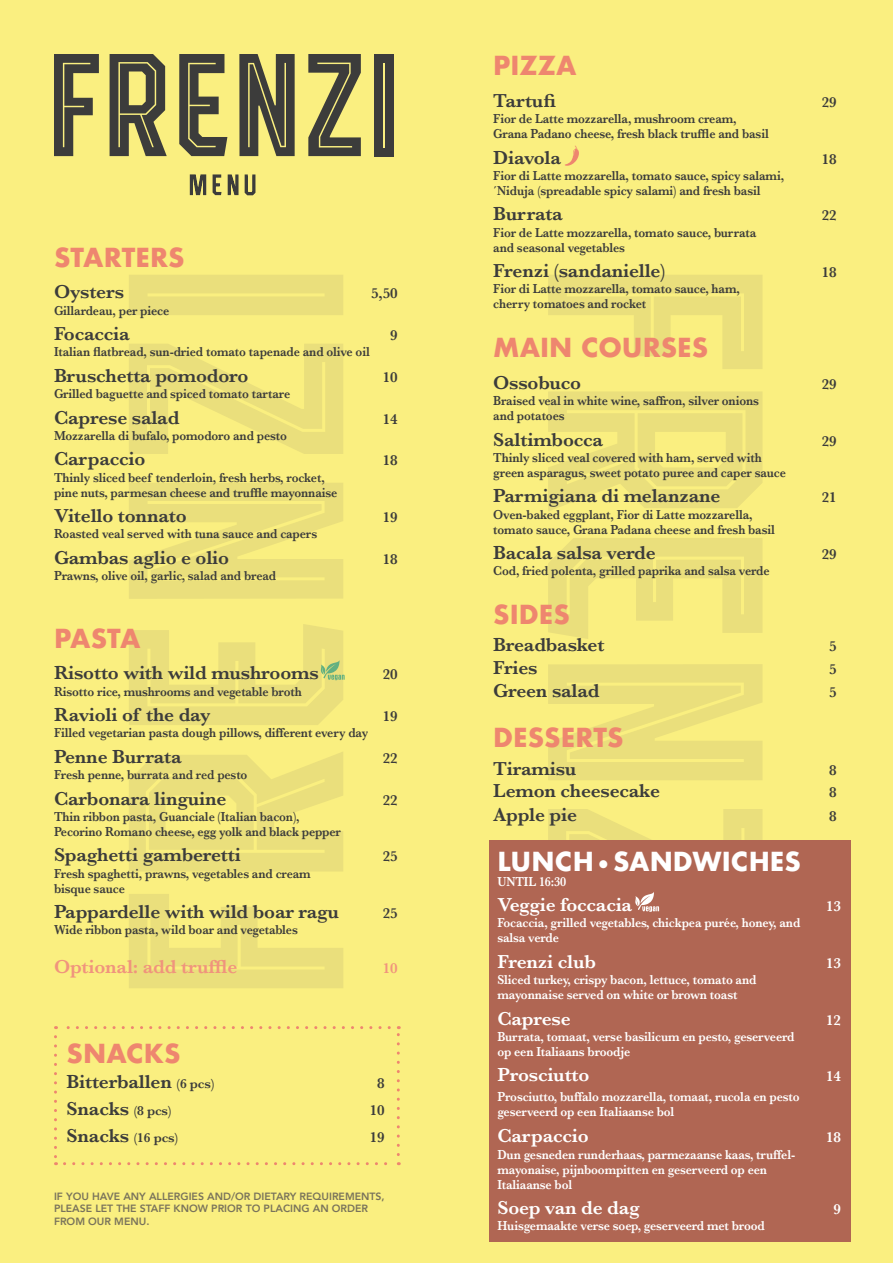
<style>
.page{position:relative;width:893px;height:1263px;background:#faef80}
.page>*{position:absolute;margin:0;border:0;box-sizing:border-box;transform-origin:0 0}
.t1{font:700 25.5px "Futura";color:#ee866f}
.t2{font:700 25.5px "Futura";color:#fff}
.t3{font:600 19.5px "Baskerville";letter-spacing:-.01em;color:#3c3c3b}
.t4{font:600 19.5px "Baskerville";letter-spacing:-.01em;color:#fff}
.t5{font:600 19.5px "Baskerville";letter-spacing:-.01em;color:#f0947d}
.t6{font:600 15px "Baskerville";letter-spacing:-.01em;color:#3c3c3b}
.t7{font:600 15px "Baskerville";letter-spacing:-.01em;color:#fff}
.t8{font:600 15px "Baskerville";color:#f0947d}
.t9{font:600 13.5px/15px "Baskerville";letter-spacing:-.01em;color:#3c3c3b;scale:.9 1}
.t10{font:600 13.5px/15px "Baskerville";letter-spacing:-.01em;color:#fff;scale:.9 1}
.t11{font:600 13.5px "Baskerville";letter-spacing:-.01em;color:#3c3c3b}
.t12{font:800 10.5px/12.6px "Avenir";color:#79735b}
.s1{font-size:13.5px}
.s2{font-size:19.5px}
</style>
<div class="page">
<svg style="left:548px;top:275px;width:214px;height:565px;fill:#eadf7c"></svg>
<svg style="left:129px;top:275px;width:214px;height:713px;fill:#eadf7c"></svg>
<svg style="left:565px;top:146px;width:14px;height:20px"></svg>
<div style="left:374px;top:54px;width:20px;height:102px;background:#3c3c3b"></div>
<svg style="left:54px;top:54px;width:45px;height:102px"></svg>
<svg style="left:110px;top:54px;width:57px;height:102px"></svg>
<svg style="left:179px;top:54px;width:48px;height:102px"></svg>
<svg style="left:239px;top:54px;width:56px;height:102px"></svg>
<svg style="left:308px;top:54px;width:53px;height:102px"></svg>
<hr style="left:383px;top:63px;width:2px;height:84px;background:#faef80">
<svg style="left:189px;top:174px;width:67px;height:22px"></svg>
<svg style="left:54px;top:1037px;width:3px;height:128px"></svg>
<svg style="left:65px;top:1162px;width:334px;height:3px"></svg>
<svg style="left:397px;top:1026px;width:3px;height:128px"></svg>
<svg style="left:56px;top:1026px;width:333px;height:3px"></svg>
<div style="left:489px;top:840px;width:361px;height:401px;background:#b06653"></div>
<svg style="left:321px;top:660px;width:24px;height:20px"></svg>
<svg style="left:635px;top:892px;width:24px;height:20px"></svg>
<h1 class="t1" style="left:54px;top:238px;width:132px">STARTERS</h1>
<h2 class="t3" style="left:54px;top:278px;width:72px">Oysters</h2>
<p class="t6" style="left:371px;top:283px;width:28px">5,50</p>
<p class="t9" style="left:54px;top:303px;width:130px">Gillardeau, per piece</p>
<h2 class="t3" style="left:54px;top:320px;width:77px">Focaccia</h2>
<p class="t6" style="left:390px;top:325px;width:9px">9</p>
<p class="t9" style="left:54px;top:344px;width:352px">Italian flatbread, sun-dried tomato tapenade and olive oil</p>
<h2 class="t3" style="left:54px;top:362px;width:196px">Bruschetta pomodoro</h2>
<p class="t6" style="left:383px;top:366px;width:16px">10</p>
<p class="t9" style="left:54px;top:386px;width:264px">Grilled baguette and spiced tomato tartare</p>
<h2 class="t3" style="left:54px;top:403px;width:127px">Caprese salad</h2>
<p class="t6" style="left:383px;top:408px;width:16px">14</p>
<p class="t9" style="left:54px;top:428px;width:260px">Mozzarella di bufalo, pomodoro and pesto</p>
<h2 class="t3" style="left:54px;top:445px;width:93px">Carpaccio</h2>
<p class="t6" style="left:383px;top:450px;width:16px">18</p>
<p class="t9" style="left:54px;top:470px;width:316px">Thinly sliced beef tenderloin, fresh herbs, rocket, pine nuts, parmesan cheese and truffle mayonnaise</p>
<h2 class="t3" style="left:54px;top:502px;width:134px">Vitello tonnato</h2>
<p class="t6" style="left:383px;top:507px;width:16px">19</p>
<p class="t9" style="left:54px;top:526px;width:294px">Roasted veal served with tuna sauce and capers</p>
<h2 class="t3" style="left:54px;top:544px;width:177px">Gambas aglio e olio</h2>
<p class="t6" style="left:383px;top:548px;width:16px">18</p>
<p class="t9" style="left:54px;top:568px;width:248px">Prawns, olive oil, garlic, salad and bread</p>
<h1 class="t1" style="left:54px;top:620px;width:88px">PASTA</h1>
<h2 class="t3" style="left:54px;top:659px;width:266px">Risotto with wild mushrooms</h2>
<p class="t6" style="left:383px;top:664px;width:16px">20</p>
<p class="t9" style="left:54px;top:684px;width:277px">Risotto rice, mushrooms and vegetable broth</p>
<h2 class="t3" style="left:54px;top:701px;width:158px">Ravioli of the day</h2>
<p class="t6" style="left:383px;top:706px;width:16px">19</p>
<p class="t9" style="left:54px;top:725px;width:351px">Filled vegetarian pasta dough pillows, different every day</p>
<h2 class="t3" style="left:54px;top:743px;width:129px">Penne Burrata</h2>
<p class="t6" style="left:383px;top:747px;width:16px">22</p>
<p class="t9" style="left:54px;top:767px;width:216px">Fresh penne, burrata and red pesto</p>
<h2 class="t3" style="left:54px;top:785px;width:174px">Carbonara linguine</h2>
<p class="t6" style="left:383px;top:789px;width:16px">22</p>
<p class="t9" style="left:54px;top:809px;width:320px">Thin ribbon pasta, Guanciale (Italian bacon),<br>Pecorino Romano cheese, egg yolk and black pepper</p>
<h2 class="t3" style="left:54px;top:841px;width:188px">Spaghetti gamberetti</h2>
<p class="t6" style="left:383px;top:846px;width:16px">25</p>
<p class="t9" style="left:54px;top:866px;width:287px">Fresh spaghetti, prawns, vegetables and cream bisque sauce</p>
<h2 class="t3" style="left:54px;top:898px;width:287px">Pappardelle with wild boar ragu</h2>
<p class="t6" style="left:383px;top:903px;width:16px">25</p>
<p class="t9" style="left:54px;top:922px;width:272px">Wide ribbon pasta, wild boar and vegetables</p>
<h2 class="t5" style="left:54px;top:953px;width:185px">Optional: add truffle</h2>
<p class="t8" style="left:383px;top:958px;width:16px">10</p>
<h1 class="t1" style="left:67px;top:1035px;width:115px">SNACKS</h1>
<h2 class="t3" style="left:67px;top:1068px;width:149px">Bitterballen <span class="s1">(6 pcs)</span></h2>
<p class="t6" style="left:377px;top:1073px;width:9px">8</p>
<h2 class="t3" style="left:67px;top:1095px;width:106px">Snacks <span class="s1">(8 pcs)</span></h2>
<p class="t6" style="left:370px;top:1100px;width:16px">10</p>
<p class="t11" style="left:67px;top:1128px;width:113px"><span class="s2">Snacks</span> (16 pcs)</p>
<p class="t6" style="left:370px;top:1126px;width:16px">19</p>
<p class="t12" style="left:54px;top:1189px;width:332px">IF YOU HAVE ANY ALLERGIES AND/OR DIETARY REQUIREMENTS,<br>PLEASE LET THE STAFF KNOW PRIOR TO PLACING AN ORDER<br>FROM OUR MENU.</p>
<h1 class="t1" style="left:493px;top:47px;width:85px">PIZZA</h1>
<h2 class="t3" style="left:493px;top:87px;width:64px">Tartufi</h2>
<p class="t6" style="left:822px;top:92px;width:16px">29</p>
<p class="t9" style="left:493px;top:111px;width:308px">Fior de Latte mozzarella, mushroom cream,<br>Grana Padano cheese, fresh black truffle and basil</p>
<h2 class="t3" style="left:493px;top:144px;width:69px">Diavola</h2>
<p class="t6" style="left:822px;top:148px;width:16px">18</p>
<p class="t9" style="left:493px;top:168px;width:325px">Fior di Latte mozzarella, tomato sauce, spicy salami, ´Niduja (spreadable spicy salami) and fresh basil</p>
<h2 class="t3" style="left:493px;top:200px;width:71px">Burrata</h2>
<p class="t6" style="left:822px;top:205px;width:16px">22</p>
<p class="t9" style="left:493px;top:225px;width:294px">Fior de Latte mozzarella, tomato sauce, burrata and seasonal vegetables</p>
<h2 class="t3" style="left:493px;top:257px;width:174px">Frenzi (sandanielle)</h2>
<p class="t6" style="left:822px;top:262px;width:16px">18</p>
<p class="t9" style="left:493px;top:281px;width:275px">Fior di Latte mozzarella, tomato sauce, ham, cherry tomatoes and rocket</p>
<h1 class="t1" style="left:493px;top:329px;width:216px">MAIN COURSES</h1>
<h2 class="t3" style="left:493px;top:369px;width:89px">Ossobuco</h2>
<p class="t6" style="left:822px;top:373px;width:16px">29</p>
<p class="t9" style="left:493px;top:393px;width:297px">Braised veal in white wine, saffron, silver onions and potatoes</p>
<h2 class="t3" style="left:493px;top:426px;width:111px">Saltimbocca</h2>
<p class="t6" style="left:822px;top:430px;width:16px">29</p>
<p class="t9" style="left:493px;top:450px;width:327px">Thinly sliced veal covered with ham, served with green asparagus, sweet potato puree and caper sauce</p>
<h2 class="t3" style="left:493px;top:482px;width:229px">Parmigiana di melanzane</h2>
<p class="t6" style="left:822px;top:487px;width:16px">21</p>
<p class="t9" style="left:493px;top:507px;width:314px">Oven-baked eggplant, Fior di Latte mozzarella, tomato sauce, Grana Padana cheese and fresh basil</p>
<h2 class="t3" style="left:493px;top:539px;width:164px">Bacala salsa verde</h2>
<p class="t6" style="left:822px;top:544px;width:16px">29</p>
<p class="t9" style="left:493px;top:563px;width:308px">Cod, fried polenta, grilled paprika and salsa verde</p>
<h1 class="t1" style="left:493px;top:596px;width:78px">SIDES</h1>
<h2 class="t3" style="left:493px;top:631px;width:113px">Breadbasket</h2>
<p class="t6" style="left:829px;top:636px;width:9px">5</p>
<h2 class="t3" style="left:493px;top:653px;width:46px">Fries</h2>
<p class="t6" style="left:829px;top:658px;width:9px">5</p>
<h2 class="t3" style="left:493px;top:677px;width:108px">Green salad</h2>
<p class="t6" style="left:829px;top:682px;width:9px">5</p>
<h1 class="t1" style="left:493px;top:719px;width:132px">DESSERTS</h1>
<h2 class="t3" style="left:493px;top:754px;width:85px">Tiramisu</h2>
<p class="t6" style="left:829px;top:759px;width:9px">8</p>
<h2 class="t3" style="left:493px;top:777px;width:168px">Lemon cheesecake</h2>
<p class="t6" style="left:829px;top:781px;width:9px">8</p>
<h2 class="t3" style="left:493px;top:800px;width:85px">Apple pie</h2>
<p class="t6" style="left:829px;top:805px;width:9px">8</p>
<h1 class="t2" style="left:497px;top:843px;width:305px">LUNCH•SANDWICHES</h1>
<p class="t10" style="left:497px;top:874px;width:78px">UNTIL 16:30</p>
<h2 class="t4" style="left:497px;top:891px;width:136px">Veggie foccacia</h2>
<p class="t7" style="left:826px;top:896px;width:16px">13</p>
<p class="t10" style="left:497px;top:915px;width:338px">Focaccia, grilled vegetables, chickpea purée, honey, and salsa verde</p>
<h2 class="t4" style="left:497px;top:948px;width:100px">Frenzi club</h2>
<p class="t7" style="left:826px;top:952px;width:16px">13</p>
<p class="t10" style="left:497px;top:972px;width:289px">Sliced turkey, crispy bacon, lettuce, tomato and mayonnaise served on white or brown toast</p>
<h2 class="t4" style="left:497px;top:1005px;width:75px">Caprese</h2>
<p class="t7" style="left:826px;top:1009px;width:16px">12</p>
<p class="t10" style="left:497px;top:1029px;width:332px">Burrata, tomaat, verse basilicum en pesto, geserveerd op een Italiaans broodje</p>
<h2 class="t4" style="left:497px;top:1061px;width:94px">Prosciutto</h2>
<p class="t7" style="left:826px;top:1066px;width:16px">14</p>
<p class="t10" style="left:497px;top:1089px;width:337px">Prosciutto, buffalo mozzarella, tomaat, rucola en pesto geserveerd op een Italiaanse bol</p>
<h2 class="t4" style="left:497px;top:1122px;width:93px">Carpaccio</h2>
<p class="t7" style="left:826px;top:1127px;width:16px">18</p>
<p class="t10" style="left:497px;top:1147px;width:331px">Dun gesneden runderhaas, parmezaanse kaas, truffel&shy;mayonaise, pijnboompitten en geserveerd op een<br>Italiaanse bol</p>
<h2 class="t4" style="left:497px;top:1194px;width:144px">Soep van de dag</h2>
<p class="t7" style="left:833px;top:1199px;width:9px">9</p>
<p class="t10" style="left:497px;top:1218px;width:299px">Huisgemaakte verse soep, geserveerd met brood</p>
</div>
